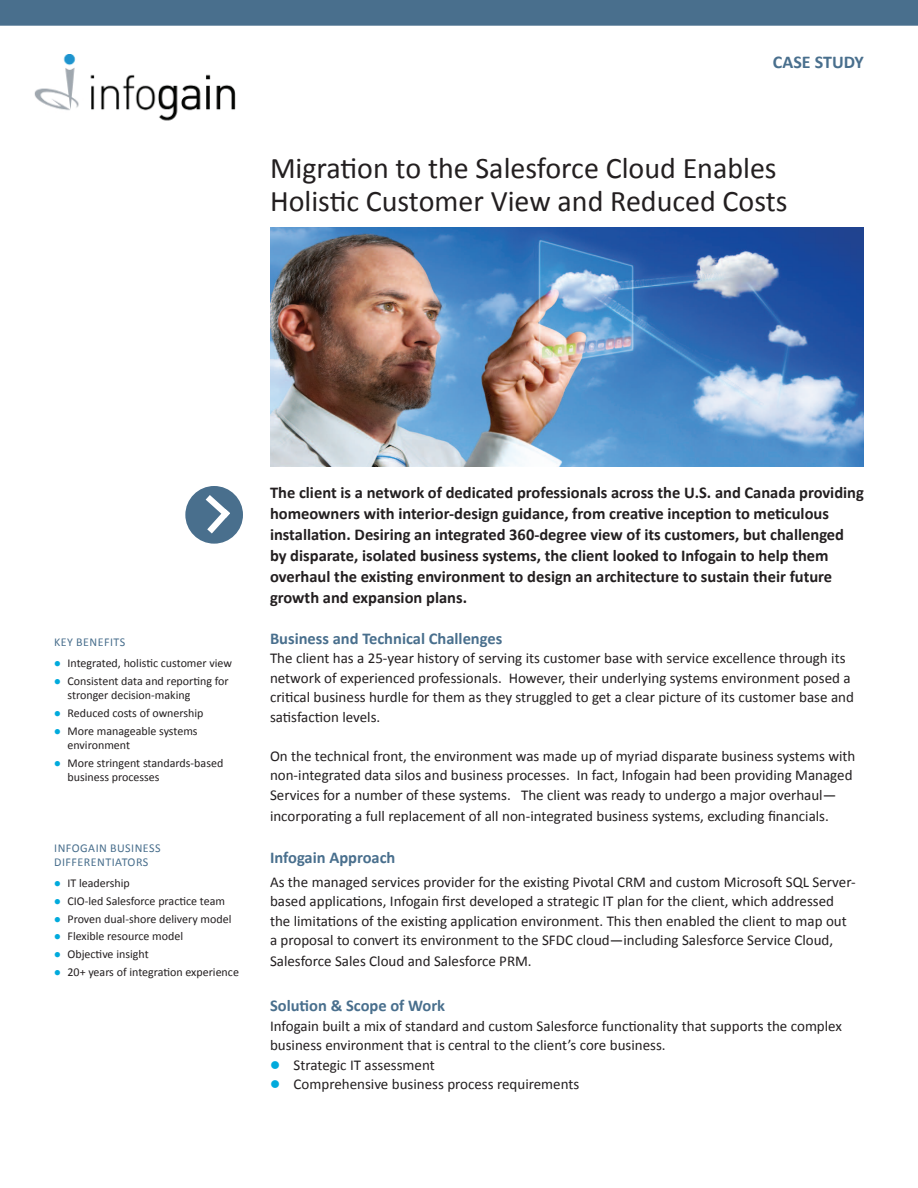
<style>
.page{position:relative;width:918px;height:1188px;background:#fff}
.page>*{position:absolute;margin:0;border:0;box-sizing:border-box;transform-origin:0 0}
.t1{font:30px/33px "Calibri";color:#231f20}
.t2{font:700 18px "Calibri";color:#496f8d}
.t3{font:700 16.5px/21px "Calibri";color:#231f20}
.t4{font:700 16.5px "Calibri";color:#496f8d}
.t5{font:15px/19.5px "Calibri";color:#231f20}
.t6{font:12px/14.4px "Calibri";color:#231f20}
.t7{font:12px/14.4px "Calibri";letter-spacing:.04em;color:#496f8d}
.s1{color:#00aadc}
</style>
<div class="page">
<img style="left:34px;top:54px;width:202px;height:67px">
<div style="left:0;top:0;width:918px;height:26px;background:#496f8d"></div>
<div style="left:185px;top:486px;width:58px;height:58px;background:#496f8d;border-radius:50%"></div>
<svg style="left:206px;top:495px;width:24px;height:39px"></svg>
<img style="left:270px;top:228px;width:594px;height:238px">
<p class="t2" style="left:773px;top:50px;width:93px">CASE STUDY</p>
<h1 class="t1" style="left:270px;top:151px;width:519px">Migration to the Salesforce Cloud Enables<br>Holistic Customer View and Reduced Costs</h1>
<p class="t7" style="left:54px;top:635px;width:73px">KEY BENEFITS</p>
<p class="t6" style="left:54px;top:656px;width:180px"><span class="s1">●</span> Integrated, holistic customer view</p>
<p class="t6" style="left:68px;top:674px;width:163px;text-indent:-14px"><span class="s1">●</span> Consistent data and reporting for stronger decision-making</p>
<p class="t6" style="left:54px;top:706px;width:151px"><span class="s1">●</span> Reduced costs of ownership</p>
<p class="t6" style="left:68px;top:724px;width:132px;text-indent:-14px"><span class="s1">●</span> More manageable systems environment</p>
<p class="t6" style="left:68px;top:756px;width:157px;text-indent:-14px"><span class="s1">●</span> More stringent standards-based business processes</p>
<p class="t7" style="left:54px;top:841px;width:108px">INFOGAIN BUSINESS<br>DIFFERENTIATORS</p>
<p class="t6" style="left:54px;top:876px;width:77px"><span class="s1">●</span> IT leadership</p>
<p class="t6" style="left:54px;top:894px;width:173px"><span class="s1">●</span> CIO-led Salesforce practice team</p>
<p class="t6" style="left:54px;top:912px;width:179px"><span class="s1">●</span> Proven dual-shore delivery model</p>
<p class="t6" style="left:54px;top:929px;width:131px"><span class="s1">●</span> Flexible resource model</p>
<p class="t6" style="left:54px;top:947px;width:96px"><span class="s1">●</span> Objective insight</p>
<p class="t6" style="left:54px;top:965px;width:187px"><span class="s1">●</span> 20+ years of integration experience</p>
<p class="t3" style="left:270px;top:482px;width:595px">The client is a network of dedicated professionals across the U.S. and Canada providing homeowners with interior-design guidance, from creative inception to meticulous installation. Desiring an integrated 360-degree view of its customers, but challenged by disparate, isolated business systems, the client looked to Infogain to help them overhaul the existing environment to design an architecture to sustain their future growth and expansion plans.</p>
<p class="t4" style="left:270px;top:628px;width:234px">Business and Technical Challenges</p>
<p class="t5" style="left:270px;top:649px;width:585px">The client has a 25-year history of serving its customer base with service excellence through its network of experienced professionals. However, their underlying systems environment posed a critical business hurdle for them as they struggled to get a clear picture of its customer base and satisfaction levels.</p>
<p class="t5" style="left:270px;top:746px;width:587px">On the technical front, the environment was made up of myriad disparate business systems with non-integrated data silos and business processes. In fact, Infogain had been providing Managed<br>Services for a number of these systems. The client was ready to undergo a major overhaul—</p>
<p class="t5" style="left:270px;top:806px;width:560px">incorporating a full replacement of all non-integrated business systems, excluding financials.</p>
<p class="t4" style="left:270px;top:847px;width:127px">Infogain Approach</p>
<p class="t5" style="left:270px;top:872px;width:587px">As the managed services provider for the existing Pivotal CRM and custom Microsoft SQL Server&shy;based applications, Infogain first developed a strategic IT plan for the client, which addressed the limitations of the existing application environment. This then enabled the client to map out a proposal to convert its environment to the SFDC cloud—including Salesforce Service Cloud,</p>
<p class="t5" style="left:270px;top:952px;width:263px">Salesforce Sales Cloud and Salesforce PRM.</p>
<p class="t4" style="left:270px;top:995px;width:177px">Solution &amp; Scope of Work</p>
<p class="t5" style="left:270px;top:1016px;width:574px">Infogain built a mix of standard and custom Salesforce functionality that supports the complex business environment that is central to the client’s core business.</p>
<p class="t5" style="left:270px;top:1055px;width:166px"><span class="s1">●</span> Strategic IT assessment</p>
<p class="t5" style="left:270px;top:1075px;width:311px"><span class="s1">●</span> Comprehensive business process requirements</p>
</div>
